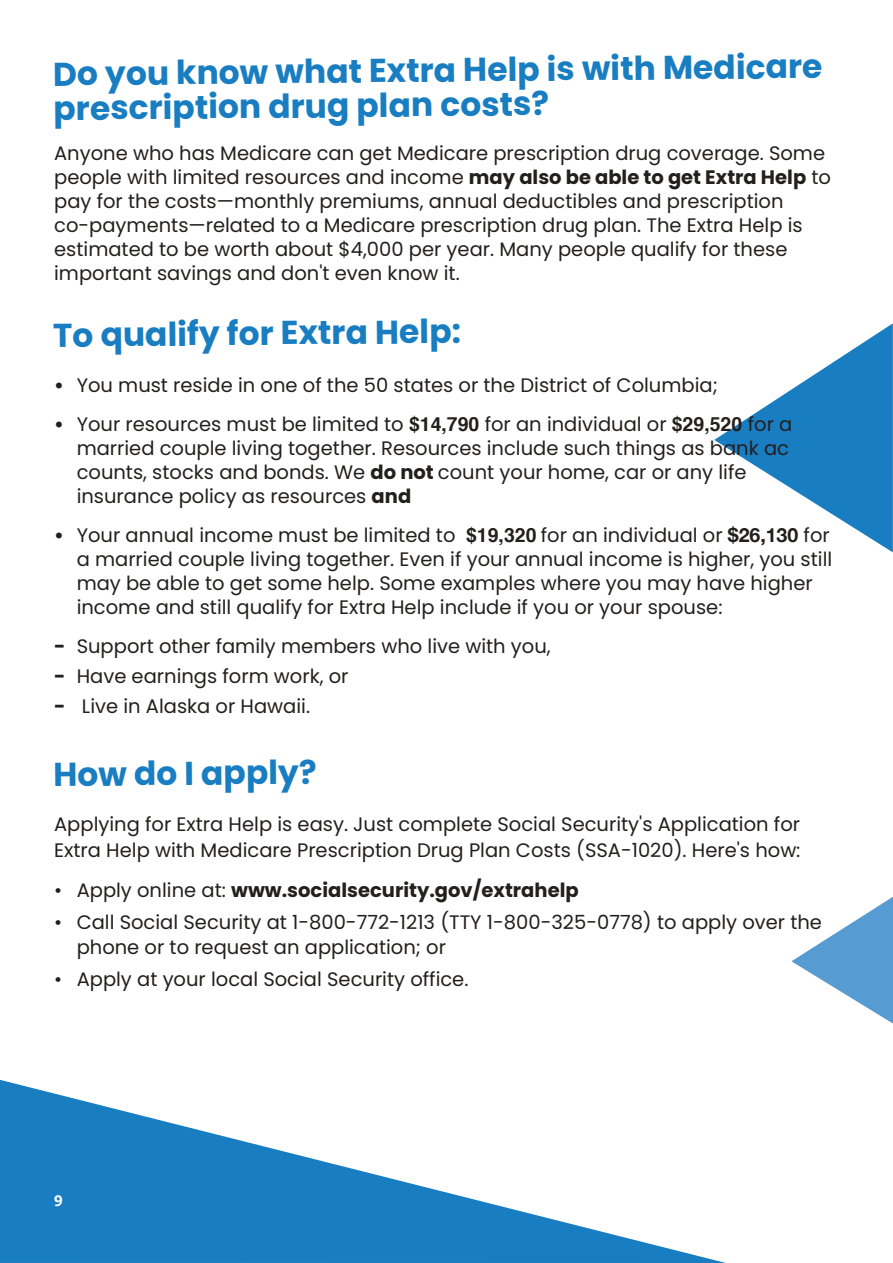
<style>
.page{position:relative;width:893px;height:1263px;background:#fff}
.page>*{position:absolute;margin:0;border:0;box-sizing:border-box;transform-origin:0 0}
.t1{font:700 33px/33.3px "Poppins";color:#197dc1}
.t2{font:19.5px/24px "Poppins";color:#241f1f}
.t3{font:700 19.5px "Poppins";color:#241f1f}
.t4{font:700 15px "Open Sans";color:#fff}
.s1{font-weight:700}
.s2{font-family:"Helvetica";font-weight:700}
.s3{font-family:"Helvetica Neue";font-weight:700}
.s4{font-weight:400}
</style>
<div class="page">
<svg style="left:791px;top:897px;width:102px;height:126px"></svg>
<svg style="left:714px;top:323px;width:179px;height:229px"></svg>
<svg style="left:0;top:1080px;width:726px;height:183px;fill:#197dc1"></svg>
<h1 class="t1" style="left:52px;top:60px;width:771px;rotate:-1deg">Do you know what Extra Help is with Medicare prescription drug plan costs?</h1>
<p class="t2" style="left:54px;top:141px;width:778px">Anyone who has Medicare can get Medicare prescription drug coverage. Some people with limited resources and income <span class="s1">may also be able to get Extra Help</span> to pay for the costs—monthly premiums, annual deductibles and prescription co-payments—related to a Medicare prescription drug plan. The Extra Help is estimated to be worth about $4,000 per year. Many people qualify for these important savings and don't even know it.</p>
<h1 class="t1" style="left:53px;top:320px;width:409px;rotate:-1deg">To qualify for Extra Help:</h1>
<p class="t2" style="left:54px;top:374px;width:665px"><span class="s1">•</span> You must reside in one of the 50 states or the District of Columbia;</p>
<p class="t2" style="left:77px;top:412px;width:717px;text-indent:-23px"><span class="s1">•</span> Your resources must be limited to <span class="s2">$14,790</span> for an individual or <span class="s2">$29,520</span> for a married couple living together. Resources include such things as bank ac counts, stocks and bonds. We <span class="s1">do not</span> count your home, car or any life insurance policy as resources <span class="s1">and</span></p>
<p class="t2" style="left:77px;top:523px;width:757px;text-indent:-23px"><span class="s1">•</span> Your annual income must be limited to <span class="s2">$19,320</span> for an individual or <span class="s3">$26,130</span> for a married couple living together. Even if your annual income is higher, you still may be able to get some help. Some examples where you may have higher income and still qualify for Extra Help include if you or your spouse:</p>
<p class="t2" style="left:54px;top:635px;width:498px"><span class="s1">-</span> Support other family members who live with you,</p>
<p class="t2" style="left:54px;top:665px;width:296px"><span class="s1">-</span> Have earnings form work, or</p>
<p class="t2" style="left:54px;top:695px;width:257px"><span class="s1">-</span> Live in Alaska or Hawaii.</p>
<h1 class="t1" style="left:53px;top:759px;width:265px;rotate:-1deg">How do I apply?</h1>
<p class="t2" style="left:54px;top:812px;width:748px;line-height:25.5px">Applying for Extra Help is easy. Just complete Social Security's Application for<br>Extra Help with Medicare Prescription Drug Plan Costs (SSA-1020). Here's how:</p>
<p class="t3" style="left:54px;top:879px;width:526px"><span class="s4">• Apply online at:</span> www.socialsecurity.gov/extrahelp</p>
<p class="t2" style="left:77px;top:909px;width:747px;line-height:25.5px;text-indent:-23px">• Call Social Security at 1-800-772-1213 (TTY 1-800-325-0778) to apply over the phone or to request an application; or</p>
<p class="t2" style="left:54px;top:967px;width:416px">• Apply at your local Social Security office.</p>
<p class="t4" style="left:54px;top:1190px;width:10px">9</p>
</div>
